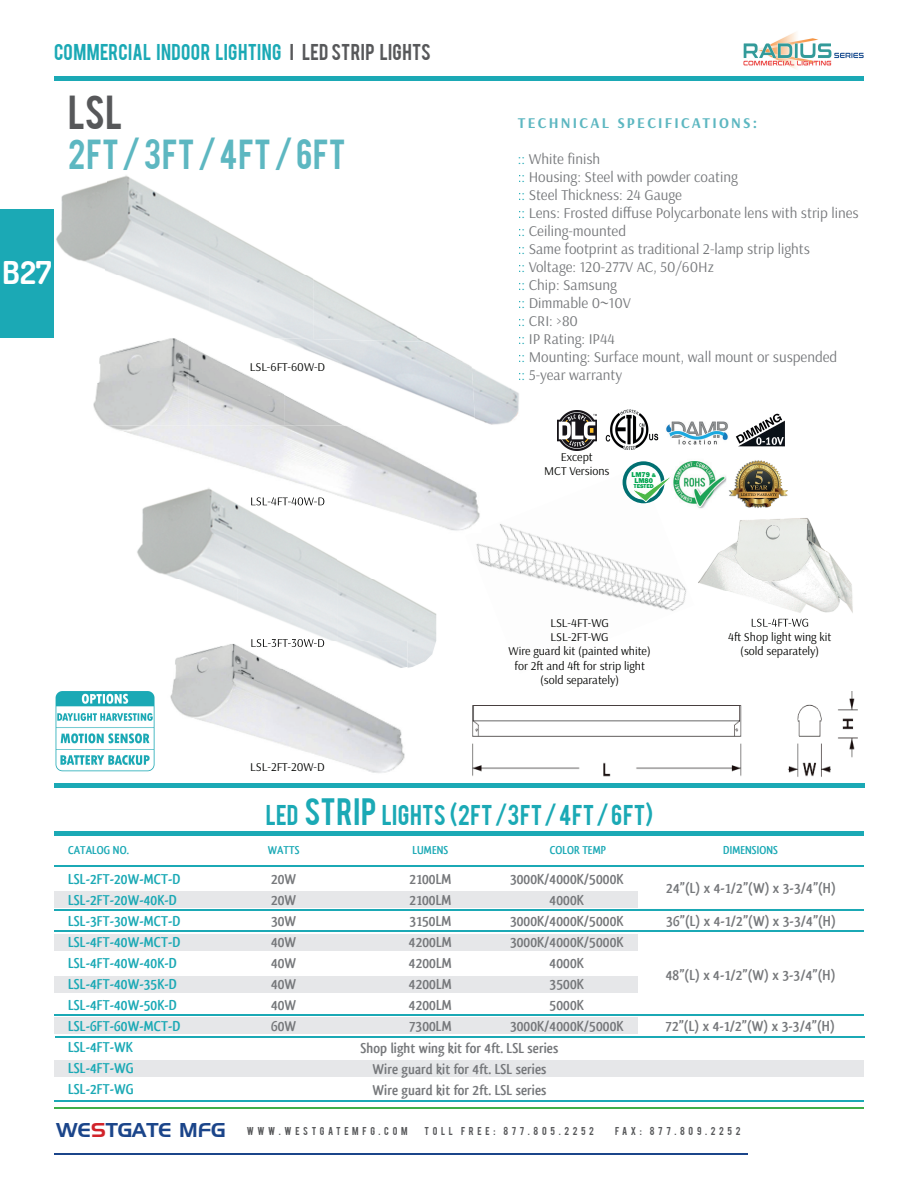
<style>
.page{position:relative;width:918px;height:1188px;background:#fff}
.page>*{position:absolute;margin:0;border:0;box-sizing:border-box;transform-origin:0 0}
.t1{font:37.5px "Bebas";color:#57585a}
.t2{font:33px "Bebas";letter-spacing:.01em;color:#5db7c1}
.t3{font:700 31.5px "Dosis";color:#fff}
.t4{font:22.5px "Bebas";color:#1ba9b5}
.t5{font:18px "Bebas";letter-spacing:.02em;color:#1ba9b5}
.t6{font:700 15px/21px "Qlassik";color:#76787b;text-align:justify}
.t7{font:15px/18px "Arsenal";color:#76787b}
.t8{font:700 15px/21px "Qlassik";color:#1ba9b5}
.t9{font:700 15px "Arsenal";letter-spacing:.15em;color:#5db7c1}
.t10{font:12px/14.4px "Arsenal";color:#040503;text-align:center}
.t11{font:700 12px "Qlassik";color:#1ba9b5}
.t12{font:9px "Bebas";letter-spacing:.4em;color:#57585a}
.t13{font:800 7.2px/5.8px "Franklin Gothic";color:#00a54f;text-align:center}
.t14{font:800 5.85px "Franklin Gothic";color:#00a54f}
.s1{color:#57585a}
.s2{color:#1ba9b5}
.s3{font-size:5.55px}
.s4{font-size:30px}
.s5{font-family:"Handel Gothic";font-size:19.5px;color:#1b458a}
.s6{font-family:"Handel Gothic";font-size:19.5px;color:#d1232a}
</style>
<div class="page">
<hr style="left:54px;top:77px;width:810px;height:4px;background:#1ba9b5">
<img style="left:743px;top:32px;width:121px;height:37px">
<div style="left:54px;top:891px;width:583px;height:17px;background:#e6e7e9"></div>
<div style="left:54px;top:934px;width:583px;height:17px;background:#e6e7e9"></div>
<div style="left:54px;top:1017px;width:583px;height:17px;background:#e6e7e9"></div>
<div style="left:54px;top:976px;width:583px;height:17px;background:#e6e7e9"></div>
<div style="left:54px;top:1060px;width:810px;height:17px;background:#e6e7e9"></div>
<hr style="left:54px;top:865px;width:810px;height:1px;background:#1ba9b5">
<hr style="left:54px;top:1100px;width:810px;height:2px;background:#1ba9b5">
<hr style="left:54px;top:910px;width:810px;height:1px;background:#1ba9b5">
<hr style="left:54px;top:1014px;width:810px;height:2px;background:#1ba9b5">
<hr style="left:55px;top:1036px;width:810px;height:2px;background:#1ba9b5">
<hr style="left:54px;top:930px;width:810px;height:2px;background:#1ba9b5">
<hr style="left:54px;top:832px;width:810px;height:4px;background:#1ba9b5">
<div style="left:54px;top:783px;width:810px;height:5px;background:#1ba9b5"></div>
<img style="left:476px;top:479px;width:210px;height:132px">
<img style="left:170px;top:669px;width:235px;height:104px">
<img style="left:109px;top:426px;width:373px;height:105px">
<svg style="left:471px;top:529px;width:11px;height:4px"></svg>
<hr style="left:54px;top:1107px;width:810px;height:1px;background:#40ae49">
<hr style="left:54px;top:1153px;width:694px;height:1px;background:#1b458a">
<img style="left:671px;top:461px;width:56px;height:51px">
<svg style="left:623px;top:461px;width:50px;height:42px"></svg>
<img style="left:557px;top:411px;width:40px;height:40px">
<img style="left:736px;top:413px;width:49px;height:34px">
<img style="left:605px;top:410px;width:54px;height:40px">
<img style="left:728px;top:460px;width:60px;height:48px">
<img style="left:666px;top:421px;width:62px;height:23px">
<div style="left:0;top:209px;width:54px;height:128px;background:#1ba9b5"></div>
<img style="left:698px;top:518px;width:155px;height:109px">
<img style="left:752px;top:619px;width:56px;height:8px">
<img style="left:694px;top:511px;width:33px;height:1px">
<img style="left:56px;top:182px;width:50px;height:89px">
<img style="left:475px;top:370px;width:44px;height:55px">
<img style="left:106px;top:175px;width:104px;height:137px">
<img style="left:210px;top:222px;width:103px;height:116px">
<img style="left:313px;top:279px;width:111px;height:62px">
<img style="left:93px;top:338px;width:96px;height:88px">
<img style="left:189px;top:336px;width:95px;height:90px">
<img style="left:284px;top:338px;width:96px;height:88px">
<img style="left:380px;top:341px;width:95px;height:77px">
<img style="left:179px;top:579px;width:58px;height:23px">
<img style="left:338px;top:579px;width:99px;height:89px">
<img style="left:137px;top:484px;width:301px;height:95px">
<img style="left:175px;top:641px;width:232px;height:28px">
<img style="left:251px;top:497px;width:73px;height:8px">
<img style="left:251px;top:639px;width:73px;height:2px">
<img style="left:251px;top:641px;width:73px;height:6px">
<img style="left:472px;top:692px;width:386px;height:85px">
<img style="left:55px;top:691px;width:100px;height:80px">
<p class="t5" style="left:54px;top:39px;width:378px">COMMERCIAL INDOOR LIGHTING <span class="s1">I LED STRIP LIGHTS</span></p>
<h1 class="t1" style="left:68px;top:85px;width:56px">LSL</h1>
<h2 class="t2" style="left:68px;top:130px;width:279px">2FT / 3FT / 4FT / 6FT</h2>
<h3 class="t3" style="left:2px;top:252px;width:51px">B27</h3>
<p class="t10" style="left:250px;top:360px;width:77px">LSL-6FT-60W-D</p>
<p class="t10" style="left:250px;top:760px;width:76px">LSL-2FT-20W-D</p>
<p class="t9" style="left:518px;top:114px;width:241px">TECHNICAL SPECIFICATIONS:</p>
<p class="t7" style="left:518px;top:150px;width:342px"><span class="s2">::</span> White finish<br><span class="s2">::</span> Housing: Steel with powder coating<br><span class="s2">::</span> Steel Thickness: 24 Gauge<br><span class="s2">::</span> Lens: Frosted diffuse Polycarbonate lens with strip lines <span class="s2">::</span> Ceiling-mounted<br><span class="s2">::</span> Same footprint as traditional 2-lamp strip lights<br><span class="s2">::</span> Voltage: 120-277V AC, 50/60Hz<br><span class="s2">::</span> Chip: Samsung<br><span class="s2">::</span> Dimmable 0~10V<br><span class="s2">::</span> CRI: &gt;80<br><span class="s2">::</span> IP Rating: IP44<br><span class="s2">::</span> Mounting: Surface mount, wall mount or suspended<br><span class="s2">::</span> 5-year warranty</p>
<p class="t10" style="left:544px;top:450px;width:67px">Except<br>MCT Versions</p>
<p class="t13" style="left:632px;top:471px;width:26px">LM79 <span class="s3">&amp;<br></span>LM80</p>
<p class="t14" style="left:634px;top:483px;width:21px">TESTED</p>
<p class="t10" style="left:509px;top:615px;width:144px">LSL-4FT-WG<br>LSL-2FT-WG<br>Wire guard kit (painted white) for 2ft and 4ft for strip light (sold separately)</p>
<p class="t10" style="left:728px;top:630px;width:105px">4ft Shop light wing kit (sold separately)</p>
<h3 class="t4" style="left:266px;top:799px;width:389px">LED <span class="s4">STRIP</span> LIGHTS (2FT /3FT / 4FT / 6FT)</h3>
<p class="t11" style="left:68px;top:843px;width:62px">CATALOG NO.</p>
<p class="t11" style="left:268px;top:843px;width:33px">WATTS</p>
<p class="t11" style="left:413px;top:843px;width:37px">LUMENS</p>
<p class="t11" style="left:550px;top:843px;width:58px">COLOR TEMP</p>
<p class="t11" style="left:723px;top:843px;width:56px">DIMENSIONS</p>
<p class="t6" style="left:271px;top:868px;width:27px">20W 20W 30W 40W 40W 40W 40W 60W</p>
<p class="t6" style="left:409px;top:868px;width:45px">2100LM 2100LM 3150LM 4200LM 4200LM 4200LM 4200LM 7300LM</p>
<p class="t6" style="left:510px;top:868px;width:115px;text-align:center">3000K/4000K/5000K<br>4000K<br>3000K/4000K/5000K<br>3000K/4000K/5000K<br>4000K<br>3500K<br>5000K<br>3000K/4000K/5000K</p>
<p class="t8" style="left:68px;top:868px;width:114px">LSL-2FT-20W-MCT-D<br>LSL-2FT-20W-40K-D<br>LSL-3FT-30W-MCT-D<br>LSL-4FT-40W-MCT-D<br>LSL-4FT-40W-40K-D<br>LSL-4FT-40W-35K-D<br>LSL-4FT-40W-50K-D<br>LSL-6FT-60W-MCT-D<br>LSL-4FT-WK<br>LSL-4FT-WG<br>LSL-2FT-WG</p>
<p class="t6" style="left:666px;top:877px;width:171px">24”(L) x 4-1/2”(W) x 3-3/4”(H)</p>
<p class="t6" style="left:666px;top:911px;width:171px">36”(L) x 4-1/2”(W) x 3-3/4”(H)</p>
<p class="t6" style="left:666px;top:964px;width:171px">48”(L) x 4-1/2”(W) x 3-3/4”(H)</p>
<p class="t6" style="left:666px;top:1016px;width:171px">72”(L) x 4-1/2”(W) x 3-3/4”(H)</p>
<p class="t6" style="left:361px;top:1037px;width:199px;text-align:center">Shop light wing kit for 4ft. LSL series<br>Wire guard kit for 4ft. LSL series<br>Wire guard kit for 2ft. LSL series</p>
<p class="t12" style="left:56px;top:1124px;width:353px"><span class="s5">WE</span><span class="s6">S</span><span class="s5">TGATE MFG</span> WWW.WESTGATEMFG.COM</p>
<p class="t12" style="left:424px;top:1124px;width:171px">TOLL FREE: 877.805.2252</p>
<p class="t12" style="left:615px;top:1124px;width:127px">FAX: 877.809.2252</p>
</div>
